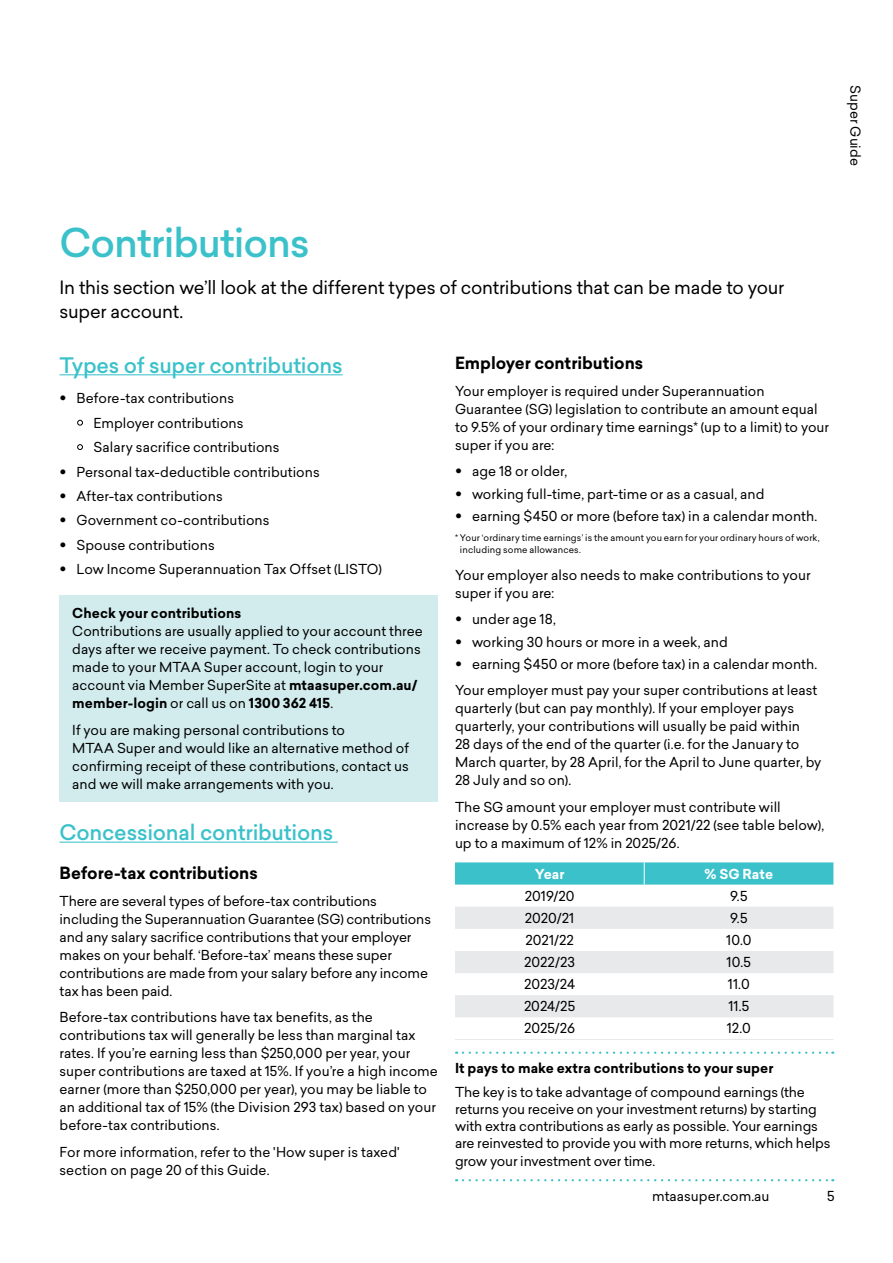
<style>
.page{position:relative;width:893px;height:1263px;background:#fff}
.page>*{position:absolute;margin:0;border:0;box-sizing:border-box;transform-origin:0 0}
._2__Heading_1A{font:500 39px "Sailec";letter-spacing:-.025em;color:#3bc1ca}
._3__Subject_Header{font:500 21px "Sailec";letter-spacing:-.01em;color:#3bc1ca}
._4_1_Body_Intro_Para{font:18px/24px "Sailec";letter-spacing:-.015em;color:#000}
._3_1_Sub_Header{font:700 16.5px "Sailec";letter-spacing:-.005em;color:#000}
._4__Body_copy{font:13.5px/18px "Sailec";color:#000}
._5B__Dotted_line_BEL{font:13.5px/17.4px "Sailec";letter-spacing:-.01em;color:#000}
._5B__Dotted_line_ABO{font:700 13.5px "Sailec";letter-spacing:.005em;color:#000}
._4__Body_copy-2{font:700 13.5px "Sailec";letter-spacing:.005em;color:#fff}
._11__T_C_s___Company{font:9px/12px "Sailec";letter-spacing:.015em;color:#000}
.s1{font-size:20.25px}
.s2{font-weight:700}
</style>
<div class="page">
<hr style="left:60px;top:374px;width:283px;height:1px;background:#3bc1ca">
<hr style="left:60px;top:842px;width:278px;height:1px;background:#3bc1ca">
<div style="left:60px;top:595px;width:378px;height:206px;background:#d2ecee"></div>
<svg style="left:463px;top:1051px;width:370px;height:3px"></svg>
<svg style="left:463px;top:1179px;width:370px;height:2px"></svg>
<svg style="left:455px;top:907px;width:378px;height:110px"></svg>
<div style="left:455px;top:862px;width:378px;height:22px;background:#3bc1ca"></div>
<hr style="left:455px;top:1039px;width:189px;height:1px;background:#e7e9ea">
<hr style="left:644px;top:1039px;width:189px;height:1px;background:#e7e9ea">
<p class="_4__Body_copy" style="left:864px;top:85px;width:82px;rotate:90deg">Super Guide</p>
<p class="_2__Heading_1A" style="left:60px;top:215px;width:252px">Contributions</p>
<p class="_4_1_Body_Intro_Para" style="left:60px;top:275px;width:726px">In this section we’ll look at the different types of contributions that can be made to your super account.</p>
<p class="_3__Subject_Header" style="left:60px;top:350px;width:285px">Types of super contributions</p>
<p class="_4__Body_copy" style="left:60px;top:389px;width:176px"><span class="s1">•</span> Before-tax contributions</p>
<p class="_4__Body_copy" style="left:77px;top:414px;width:169px"><span class="s1">•</span> Employer contributions</p>
<p class="_4__Body_copy" style="left:77px;top:438px;width:204px"><span class="s1">•</span> Salary sacrifice contributions</p>
<p class="_4__Body_copy" style="left:60px;top:462px;width:262px"><span class="s1">•</span> Personal tax-deductible contributions</p>
<p class="_4__Body_copy" style="left:60px;top:487px;width:165px"><span class="s1">•</span> After-tax contributions</p>
<p class="_4__Body_copy" style="left:60px;top:511px;width:211px"><span class="s1">•</span> Government co-contributions</p>
<p class="_4__Body_copy" style="left:60px;top:536px;width:157px"><span class="s1">•</span> Spouse contributions</p>
<p class="_4__Body_copy" style="left:60px;top:560px;width:324px"><span class="s1">•</span> Low Income Superannuation Tax Offset (LISTO)</p>
<p class="_4__Body_copy" style="left:72px;top:604px;width:352px"><span class="s2">Check your contributions<br></span>Contributions are usually applied to your account three days after we receive payment. To check contributions made to your MTAA Super account, login to your account via Member SuperSite at <span class="s2">mtaasuper.com.au/ member-login</span> or call us on <span class="s2">1300 362 415</span>.</p>
<p class="_4__Body_copy" style="left:72px;top:721px;width:338px">If you are making personal contributions to<br>MTAA Super and would like an alternative method of confirming receipt of these contributions, contact us and we will make arrangements with you.</p>
<p class="_3__Subject_Header" style="left:60px;top:817px;width:275px">Concessional contributions</p>
<p class="_3_1_Sub_Header" style="left:60px;top:861px;width:200px">Before-tax contributions</p>
<p class="_4__Body_copy" style="left:60px;top:892px;width:373px">There are several types of before-tax contributions including the Superannuation Guarantee (SG) contributions and any salary sacrifice contributions that your employer makes on your behalf. ‘Before-tax’ means these super contributions are made from your salary before any income tax has been paid.</p>
<p class="_4__Body_copy" style="left:60px;top:1008px;width:380px">Before-tax contributions have tax benefits, as the contributions tax will generally be less than marginal tax rates. If you’re earning less than $250,000 per year, your super contributions are taxed at 15%. If you’re a high income earner (more than $250,000 per year), you may be liable to an additional tax of 15% (the Division 293 tax) based on your before-tax contributions.</p>
<p class="_4__Body_copy" style="left:60px;top:1143px;width:342px">For more information, refer to the 'How super is taxed' section on page 20 of this Guide.</p>
<p class="_3_1_Sub_Header" style="left:455px;top:352px;width:190px">Employer contributions</p>
<p class="_4__Body_copy" style="left:455px;top:382px;width:376px">Your employer is required under Superannuation Guarantee (SG) legislation to contribute an amount equal to 9.5% of your ordinary time earnings* (up to a limit) to your super if you are:</p>
<p class="_4__Body_copy" style="left:455px;top:462px;width:114px"><span class="s1">•</span> age 18 or older,</p>
<p class="_4__Body_copy" style="left:455px;top:484px;width:311px"><span class="s1">•</span> working full-time, part-time or as a casual, and</p>
<p class="_4__Body_copy" style="left:455px;top:507px;width:364px"><span class="s1">•</span> earning $450 or more (before tax) in a calendar month.</p>
<p class="_11__T_C_s___Company" style="left:460px;top:532px;width:361px;text-indent:-5px">* Your ‘ordinary time earnings’ is the amount you earn for your ordinary hours of work, including some allowances.</p>
<p class="_4__Body_copy" style="left:455px;top:566px;width:357px">Your employer also needs to make contributions to your super if you are:</p>
<p class="_4__Body_copy" style="left:455px;top:610px;width:102px"><span class="s1">•</span> under age 18,</p>
<p class="_4__Body_copy" style="left:455px;top:632px;width:274px"><span class="s1">•</span> working 30 hours or more in a week, and</p>
<p class="_4__Body_copy" style="left:455px;top:655px;width:364px"><span class="s1">•</span> earning $450 or more (before tax) in a calendar month.</p>
<p class="_4__Body_copy" style="left:455px;top:681px;width:368px">Your employer must pay your super contributions at least quarterly (but can pay monthly). If your employer pays quarterly, your contributions will usually be paid within<br>28 days of the end of the quarter (i.e. for the January to March quarter, by 28 April, for the April to June quarter, by 28 July and so on).</p>
<p class="_4__Body_copy" style="left:455px;top:798px;width:371px">The SG amount your employer must contribute will increase by 0.5% each year from 2021/22 (see table below), up to a maximum of 12% in 2025/26.</p>
<p class="_4__Body_copy-2" style="left:535px;top:864px;width:31px">Year</p>
<p class="_4__Body_copy-2" style="left:705px;top:864px;width:70px">% SG Rate</p>
<p class="_4__Body_copy" style="left:525px;top:886px;width:51px">2019/20</p>
<p class="_4__Body_copy" style="left:730px;top:886px;width:19px">9.5</p>
<p class="_4__Body_copy" style="left:525px;top:909px;width:51px">2020/21</p>
<p class="_4__Body_copy" style="left:730px;top:909px;width:19px">9.5</p>
<p class="_4__Body_copy" style="left:525px;top:931px;width:50px">2021/22</p>
<p class="_4__Body_copy" style="left:726px;top:931px;width:27px">10.0</p>
<p class="_4__Body_copy" style="left:524px;top:953px;width:52px">2022/23</p>
<p class="_4__Body_copy" style="left:727px;top:953px;width:26px">10.5</p>
<p class="_4__Body_copy" style="left:524px;top:975px;width:53px">2023/24</p>
<p class="_4__Body_copy" style="left:728px;top:975px;width:23px">11.0</p>
<p class="_4__Body_copy" style="left:524px;top:997px;width:53px">2024/25</p>
<p class="_4__Body_copy" style="left:728px;top:997px;width:23px">11.5</p>
<p class="_4__Body_copy" style="left:524px;top:1019px;width:53px">2025/26</p>
<p class="_4__Body_copy" style="left:727px;top:1019px;width:26px">12.0</p>
<p class="_5B__Dotted_line_ABO" style="left:455px;top:1058px;width:320px">It pays to make extra contributions to your super</p>
<p class="_5B__Dotted_line_BEL" style="left:455px;top:1083px;width:377px">The key is to take advantage of compound earnings (the returns you receive on your investment returns) by starting with extra contributions as early as possible. Your earnings are reinvested to provide you with more returns, which helps grow your investment over time.</p>
<p class="_4__Body_copy" style="left:652px;top:1187px;width:119px">mtaasuper.com.au</p>
<p class="_4__Body_copy" style="left:827px;top:1187px;width:9px">5</p>
</div>
